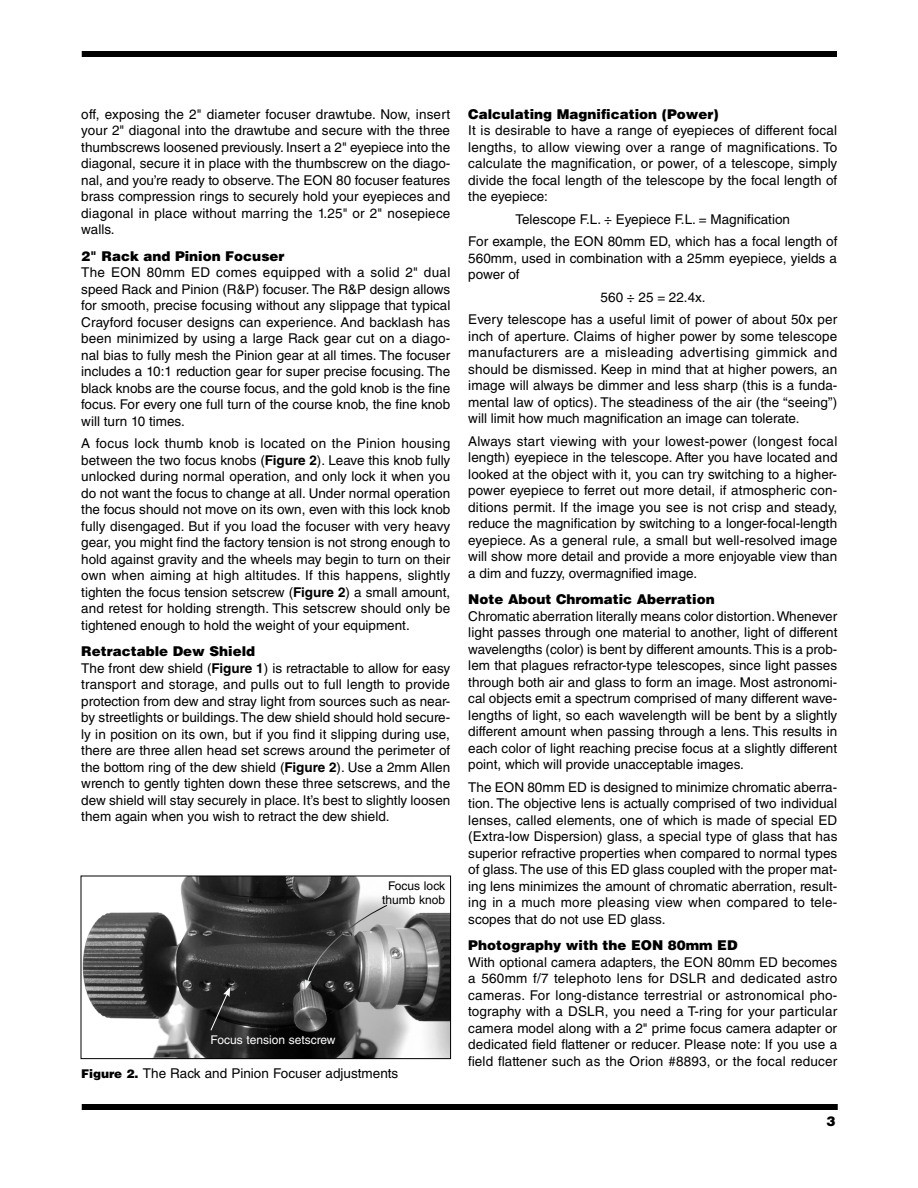
<style>
.page{position:relative;width:918px;height:1188px;background:#fff}
.page>*{position:absolute;margin:0;border:0;box-sizing:border-box;transform-origin:0 0}
.IN_Body_Text{font:13.5px/16.5px "Helvetica LT Std";color:#000;text-align:justify}
.IN_Section_Subhead{font:900 13.5px "Helvetica LT Std";color:#000}
.IN_Caption{font:13.5px "Helvetica LT Std";color:#000}
.t1{font:12px "Helvetica LT Std";color:#fff}
.t2{font:12px/13.5px "Helvetica LT Std";color:#000;text-align:center}
.s1{font-weight:700}
.s2{font-weight:900;font-size:12px}
</style>
<div class="page">
<div style="left:82px;top:51px;width:755px;height:6px;background:#000"></div>
<div style="left:82px;top:1104px;width:756px;height:6px;background:#000"></div>
<img style="left:83px;top:878px;width:366px;height:179px">
<div style="left:81px;top:876px;width:370px;height:183px;border:1px solid #000"></div>
<svg style="left:305px;top:905px;width:83px;height:84px;background:#616162"></svg>
<svg style="left:210px;top:987px;width:20px;height:44px"></svg>
<p class="IN_Body_Text" style="left:81px;top:106px;width:371px">off, exposing the 2" diameter focuser drawtube. Now, insert your 2" diagonal into the drawtube and secure with the three thumbscrews loosened previously. Insert a 2" eyepiece into the diagonal, secure it in place with the thumbscrew on the diago&shy;nal, and you’re ready to observe. The EON 80 focuser features brass compression rings to securely hold your eyepieces and diagonal in place without marring the 1.25" or 2" nosepiece walls.</p>
<h2 class="IN_Section_Subhead" style="left:81px;top:247px;width:205px">2" Rack and Pinion Focuser</h2>
<p class="IN_Body_Text" style="left:81px;top:264px;width:371px">The EON 80mm ED comes equipped with a solid 2" dual speed Rack and Pinion (R&amp;P) focuser. The R&amp;P design allows for smooth, precise focusing without any slippage that typical Crayford focuser designs can experience. And backlash has been minimized by using a large Rack gear cut on a diago&shy;nal bias to fully mesh the Pinion gear at all times. The focuser includes a 10:1 reduction gear for super precise focusing. The black knobs are the course focus, and the gold knob is the fine focus. For every one full turn of the course knob, the fine knob will turn 10 times.</p>
<p class="IN_Body_Text" style="left:81px;top:435px;width:371px">A focus lock thumb knob is located on the Pinion housing between the two focus knobs (<span class="s1">Figure 2</span>). Leave this knob fully unlocked during normal operation, and only lock it when you do not want the focus to change at all. Under normal operation the focus should not move on its own, even with this lock knob fully disengaged. But if you load the focuser with very heavy gear, you might find the factory tension is not strong enough to hold against gravity and the wheels may begin to turn on their own when aiming at high altitudes. If this happens, slightly tighten the focus tension setscrew (<span class="s1">Figure 2</span>) a small amount, and retest for holding strength. This setscrew should only be tightened enough to hold the weight of your equipment.</p>
<h2 class="IN_Section_Subhead" style="left:81px;top:643px;width:176px">Retractable Dew Shield</h2>
<p class="IN_Body_Text" style="left:81px;top:660px;width:371px">The front dew shield (<span class="s1">Figure 1</span>) is retractable to allow for easy transport and storage, and pulls out to full length to provide protection from dew and stray light from sources such as near&shy;by streetlights or buildings. The dew shield should hold secure&shy;ly in position on its own, but if you find it slipping during use, there are three allen head set screws around the perimeter of the bottom ring of the dew shield (<span class="s1">Figure 2</span>). Use a 2mm Allen wrench to gently tighten down these three setscrews, and the dew shield will stay securely in place. It’s best to slightly loosen them again when you wish to retract the dew shield.</p>
<p class="t2" style="left:382px;top:879px;width:65px">Focus lock thumb knob</p>
<p class="t1" style="left:211px;top:1032px;width:126px">Focus tension setscrew</p>
<p class="IN_Caption" style="left:81px;top:1065px;width:319px"><span class="s2">Figure 2.</span> The Rack and Pinion Focuser adjustments</p>
<h2 class="IN_Section_Subhead" style="left:468px;top:105px;width:252px">Calculating Magnification (Power)</h2>
<p class="IN_Body_Text" style="left:468px;top:122px;width:371px">It is desirable to have a range of eyepieces of different focal lengths, to allow viewing over a range of magnifications. To calculate the magnification, or power, of a telescope, simply divide the focal length of the telescope by the focal length of the eyepiece:</p>
<p class="IN_Body_Text" style="left:516px;top:211px;width:276px">Telescope F.L. ÷ Eyepiece F.L. = Magnification</p>
<p class="IN_Body_Text" style="left:468px;top:233px;width:371px">For example, the EON 80mm ED, which has a focal length of 560mm, used in combination with a 25mm eyepiece, yields a power of</p>
<p class="IN_Body_Text" style="left:601px;top:289px;width:107px">560 ÷ 25 = 22.4x.</p>
<p class="IN_Body_Text" style="left:468px;top:311px;width:371px">Every telescope has a useful limit of power of about 50x per inch of aperture. Claims of higher power by some telescope manufacturers are a misleading advertising gimmick and should be dismissed. Keep in mind that at higher powers, an image will always be dimmer and less sharp (this is a funda&shy;mental law of optics). The steadiness of the air (the “seeing”) will limit how much magnification an image can tolerate.</p>
<p class="IN_Body_Text" style="left:468px;top:433px;width:371px">Always start viewing with your lowest-power (longest focal length) eyepiece in the telescope. After you have located and looked at the object with it, you can try switching to a higher&shy;power eyepiece to ferret out more detail, if atmospheric con&shy;ditions permit. If the image you see is not crisp and steady, reduce the magnification by switching to a longer-focal-length eyepiece. As a general rule, a small but well-resolved image will show more detail and provide a more enjoyable view than a dim and fuzzy, overmagnified image.</p>
<h2 class="IN_Section_Subhead" style="left:468px;top:591px;width:248px">Note About Chromatic Aberration</h2>
<p class="IN_Body_Text" style="left:468px;top:608px;width:371px">Chromatic aberration literally means color distortion. Whenever light passes through one material to another, light of different wavelengths (color) is bent by different amounts. This is a prob&shy;lem that plagues refractor-type telescopes, since light passes through both air and glass to form an image. Most astronomi&shy;cal objects emit a spectrum comprised of many different wave&shy;lengths of light, so each wavelength will be bent by a slightly different amount when passing through a lens. This results in each color of light reaching precise focus at a slightly different point, which will provide unacceptable images.</p>
<p class="IN_Body_Text" style="left:468px;top:779px;width:371px">The EON 80mm ED is designed to minimize chromatic aberra&shy;tion. The objective lens is actually comprised of two individual lenses, called elements, one of which is made of special ED (Extra-low Dispersion) glass, a special type of glass that has superior refractive properties when compared to normal types of glass. The use of this ED glass coupled with the proper mat&shy;ing lens minimizes the amount of chromatic aberration, result&shy;ing in a much more pleasing view when compared to tele&shy;scopes that do not use ED glass.</p>
<h2 class="IN_Section_Subhead" style="left:468px;top:937px;width:271px">Photography with the EON 80mm ED</h2>
<p class="IN_Body_Text" style="left:468px;top:954px;width:371px">With optional camera adapters, the EON 80mm ED becomes a 560mm f/7 telephoto lens for DSLR and dedicated astro cameras. For long-distance terrestrial or astronomical pho&shy;tography with a DSLR, you need a T-ring for your particular camera model along with a 2" prime focus camera adapter or dedicated field flattener or reducer. Please note: If you use a field flattener such as the Orion #8893, or the focal reducer</p>
<p class="IN_Section_Subhead" style="left:826px;top:1113px;width:11px">3</p>
</div>
